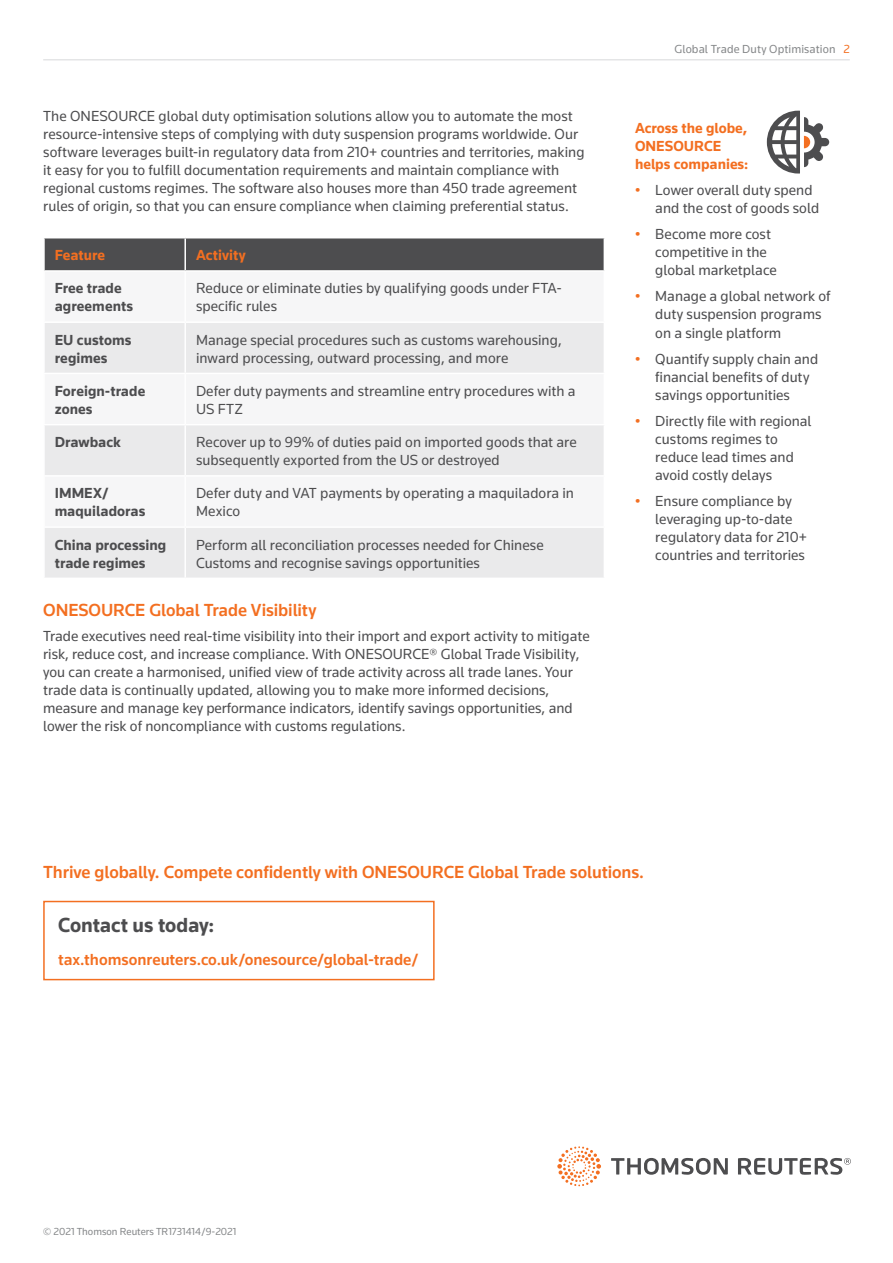
<style>
.page{position:relative;width:893px;height:1263px;background:#fff}
.page>*{position:absolute;margin:0;border:0;box-sizing:border-box;transform-origin:0 0}
.t1{font:700 21px "Knowledge 2017";letter-spacing:-.005em;color:#4d4d4f}
.Body_Text_Heading{font:500 18px "Knowledge 2017";letter-spacing:-.005em;color:#f36f21}
.t2{font:500 16.5px "Knowledge 2017";color:#f36f21}
.Paragraph_Text{font:15px/18px "Knowledge 2017";color:#4d4d4f}
.Body_Text{font:15px/18px "Knowledge 2017";color:#4d4d4f}
.Body_Text-2{font:700 15px/18px "Knowledge 2017";letter-spacing:.005em;color:#4d4d4f}
.Body_Text-3{font:700 15px/18px "Knowledge 2017";color:#f36f21}
.t3{font:12px "Knowledge 2017";letter-spacing:.01em;color:#86888a}
.CODE_DATE_BACK_COVER{font:10.5px "Knowledge 2017";color:#86888a}
.s1{color:#f36f21}
</style>
<div class="page">
<svg style="left:611px;top:1158px;width:240px;height:17px"></svg>
<svg style="left:557px;top:1146px;width:44px;height:40px"></svg>
<hr style="left:43px;top:59px;width:807px;height:1px;background:#dcddde">
<div style="left:45px;top:238px;width:559px;height:32px;background:#4d4d4f"></div>
<svg style="left:45px;top:323px;width:559px;height:255px;fill:#eaeaeb"></svg>
<hr style="left:184px;top:238px;width:2px;height:32px;background:#fff">
<hr style="left:184px;top:323px;width:2px;height:50px;background:#fff">
<hr style="left:43px;top:373px;width:142px;height:1px;background:#fff">
<hr style="left:185px;top:373px;width:420px;height:1px;background:#fff">
<hr style="left:184px;top:374px;width:2px;height:50px;background:#fff">
<hr style="left:43px;top:424px;width:142px;height:1px;background:#fff">
<hr style="left:185px;top:424px;width:420px;height:1px;background:#fff">
<hr style="left:184px;top:425px;width:2px;height:50px;background:#fff">
<hr style="left:43px;top:475px;width:142px;height:2px;background:#fff">
<hr style="left:185px;top:475px;width:420px;height:2px;background:#fff">
<hr style="left:184px;top:477px;width:2px;height:49px;background:#fff">
<hr style="left:43px;top:526px;width:142px;height:2px;background:#fff">
<hr style="left:185px;top:526px;width:420px;height:2px;background:#fff">
<hr style="left:184px;top:528px;width:2px;height:50px;background:#fff">
<div style="left:43px;top:901px;width:392px;height:79px;border:2px solid #f36f21"></div>
<svg style="left:767px;top:111px;width:62px;height:63px"></svg>
<p class="Paragraph_Text" style="left:43px;top:106px;width:543px">The ONESOURCE global duty optimisation solutions allow you to automate the most resource-intensive steps of complying with duty suspension programs worldwide. Our software leverages built-in regulatory data from 210+ countries and territories, making it easy for you to fulfill documentation requirements and maintain compliance with regional customs regimes. The software also houses more than 450 trade agreement rules of origin, so that you can ensure compliance when claiming preferential status.</p>
<p class="Body_Text-3" style="left:55px;top:246px;width:52px">Feature</p>
<p class="Body_Text-3" style="left:196px;top:246px;width:51px">Activity</p>
<p class="Body_Text-2" style="left:55px;top:279px;width:80px">Free trade agreements</p>
<p class="Body_Text" style="left:196px;top:279px;width:367px">Reduce or eliminate duties by qualifying goods under FTA&shy;specific rules</p>
<p class="Body_Text-2" style="left:55px;top:330px;width:78px">EU customs regimes</p>
<p class="Body_Text" style="left:196px;top:330px;width:367px">Manage special procedures such as customs warehousing, inward processing, outward processing, and more</p>
<p class="Body_Text-2" style="left:55px;top:382px;width:92px">Foreign-trade zones</p>
<p class="Body_Text" style="left:196px;top:382px;width:381px">Defer duty payments and streamline entry procedures with a<br>US FTZ</p>
<p class="Body_Text-2" style="left:55px;top:433px;width:68px">Drawback</p>
<p class="Body_Text" style="left:196px;top:433px;width:382px">Recover up to 99% of duties paid on imported goods that are subsequently exported from the US or destroyed</p>
<p class="Body_Text-2" style="left:55px;top:484px;width:92px">IMMEX/ maquiladoras</p>
<p class="Body_Text" style="left:196px;top:484px;width:379px">Defer duty and VAT payments by operating a maquiladora in<br>Mexico</p>
<p class="Body_Text-2" style="left:55px;top:535px;width:113px">China processing trade regimes</p>
<p class="Body_Text" style="left:196px;top:535px;width:349px">Perform all reconciliation processes needed for Chinese<br>Customs and recognise savings opportunities</p>
<p class="Body_Text_Heading" style="left:43px;top:599px;width:275px">ONESOURCE Global Trade Visibility</p>
<p class="Paragraph_Text" style="left:43px;top:626px;width:548px">Trade executives need real-time visibility into their import and export activity to mitigate risk, reduce cost, and increase compliance. With ONESOURCE® Global Trade Visibility, you can create a harmonised, unified view of trade activity across all trade lanes. Your trade data is continually updated, allowing you to make more informed decisions, measure and manage key performance indicators, identify savings opportunities, and lower the risk of noncompliance with customs regulations.</p>
<p class="t3" style="left:674px;top:41px;width:177px">Global Trade Duty Optimisation <span class="s1">2</span></p>
<p class="Body_Text-3" style="left:635px;top:118px;width:115px">Across the globe,<br>ONESOURCE helps companies:</p>
<p class="Paragraph_Text" style="left:655px;top:181px;width:165px;text-indent:-20px"><span class="s1">•</span> Lower overall duty spend and the cost of goods sold</p>
<p class="Paragraph_Text" style="left:655px;top:225px;width:123px;text-indent:-20px"><span class="s1">•</span> Become more cost competitive in the global marketplace</p>
<p class="Paragraph_Text" style="left:655px;top:287px;width:177px;text-indent:-20px"><span class="s1">•</span> Manage a global network of duty suspension programs on a single platform</p>
<p class="Paragraph_Text" style="left:655px;top:349px;width:164px;text-indent:-20px"><span class="s1">•</span> Quantify supply chain and financial benefits of duty savings opportunities</p>
<p class="Paragraph_Text" style="left:655px;top:412px;width:158px;text-indent:-20px"><span class="s1">•</span> Directly file with regional customs regimes to reduce lead times and avoid costly delays</p>
<p class="Paragraph_Text" style="left:655px;top:492px;width:153px;text-indent:-20px"><span class="s1">•</span> Ensure compliance by leveraging up-to-date regulatory data for 210+ countries and territories</p>
<p class="Body_Text_Heading" style="left:43px;top:861px;width:602px">Thrive globally. Compete confidently with ONESOURCE Global Trade solutions.</p>
<p class="t1" style="left:58px;top:912px;width:158px">Contact us today:</p>
<p class="t2" style="left:58px;top:950px;width:362px">tax.thomsonreuters.co.uk/onesource/global-trade/</p>
<p class="CODE_DATE_BACK_COVER" style="left:43px;top:1225px;width:195px">© 2021 Thomson Reuters TR1731414/9-2021</p>
</div>
